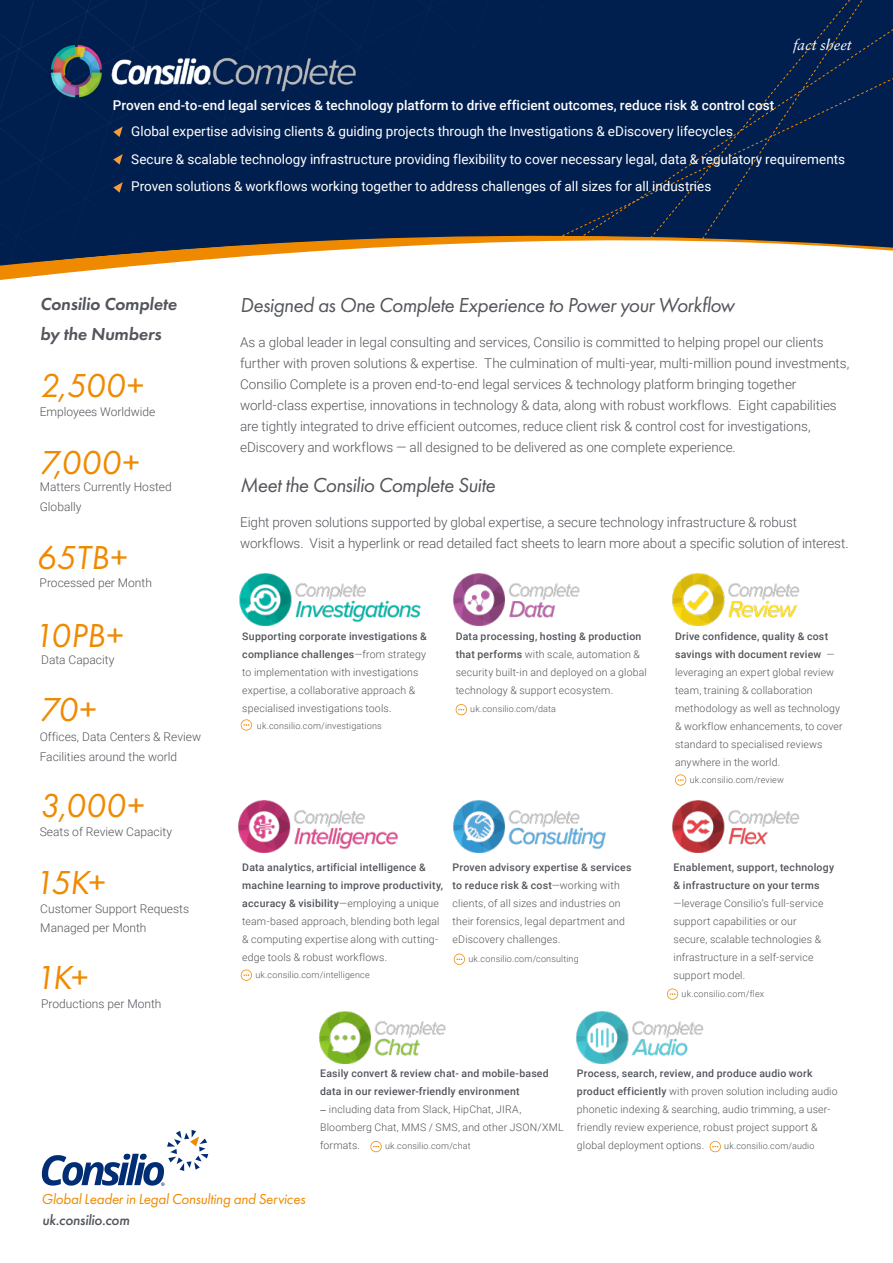
<style>
.page{position:relative;width:893px;height:1263px;background:#fff}
.page>*{position:absolute;margin:0;border:0;box-sizing:border-box;transform-origin:0 0}
.t1{font:italic 34.5px "Futura PT";letter-spacing:.005em;color:#ef8a00}
.t2{font:italic 21px "Futura PT";letter-spacing:-.025em;color:#54565b}
.t3{font:italic 600 18px/30px "Futura PT";letter-spacing:-.005em;color:#52555b}
.t4{font:italic 15px "Futura PT";letter-spacing:-.015em;color:#ef8a00}
.t5{font:italic 500 15px "Futura PT";letter-spacing:-.015em;color:#52555b}
.t6{font:italic 15px "Sabon LT Std";letter-spacing:-.01em;color:#fff}
.t7{font:300 13.5px/21px "Roboto";letter-spacing:-.005em;color:#52555b}
.t8{font:13.5px/27.8px "Roboto";color:#fff}
.t9{font:500 13.5px "Roboto";letter-spacing:.005em;color:#fff}
.t10{font:300 12px/19.5px "Roboto";color:#52555b}
.t11{font:300 10.5px/18px "Roboto";letter-spacing:.015em;color:#52555b}
.t12{font:500 10.5px/18px "Roboto";letter-spacing:.025em;color:#52555b}
.t13{font:300 9px "Roboto";letter-spacing:.02em;color:#54565b}
.t14{font:300 9px "Roboto";letter-spacing:.02em;color:#52555b}
.s1{font-weight:500}
.s2{font-family:"Proxima Nova";font-weight:400;font-style:italic}
.s3{color:#54565b}
</style>
<div class="page">
<div style="left:0;top:0;width:893px;height:265px;background:#001f4e"></div>
<svg style="left:584px;top:10px;width:309px;height:216px"></svg>
<svg style="left:113px;top:126px;width:10px;height:11px"></svg>
<svg style="left:113px;top:154px;width:10px;height:11px"></svg>
<svg style="left:113px;top:182px;width:10px;height:11px"></svg>
<svg style="left:42px;top:1130px;width:166px;height:56px"></svg>
<svg style="left:0;top:226px;width:893px;height:54px;fill:#fff"></svg>
<svg style="left:241px;top:719px;width:11px;height:12px"></svg>
<svg style="left:675px;top:774px;width:11px;height:12px"></svg>
<svg style="left:456px;top:704px;width:11px;height:11px"></svg>
<svg style="left:241px;top:969px;width:11px;height:12px"></svg>
<svg style="left:370px;top:1141px;width:12px;height:11px"></svg>
<svg style="left:710px;top:1141px;width:11px;height:11px"></svg>
<svg style="left:454px;top:954px;width:11px;height:11px"></svg>
<svg style="left:667px;top:988px;width:11px;height:12px"></svg>
<img style="left:41px;top:39px;width:315px;height:59px">
<img style="left:239px;top:573px;width:182px;height:52px">
<img style="left:453px;top:801px;width:153px;height:52px">
<img style="left:453px;top:573px;width:127px;height:52px">
<img style="left:672px;top:801px;width:128px;height:52px">
<img style="left:238px;top:801px;width:160px;height:52px">
<img style="left:672px;top:573px;width:128px;height:52px">
<img style="left:576px;top:1011px;width:128px;height:52px">
<img style="left:319px;top:1011px;width:127px;height:52px">
<h3 class="t6" style="left:793px;top:36px;width:60px">fact sheet</h3>
<p class="t9" style="left:113px;top:95px;width:663px">Proven end-to-end legal services &amp; technology platform to drive efficient outcomes, reduce risk &amp; control cost</p>
<p class="t8" style="left:131px;top:117px;width:716px">Global expertise advising clients &amp; guiding projects through the Investigations &amp; eDiscovery lifecycles<br>Secure &amp; scalable technology infrastructure providing flexibility to cover necessary legal, data &amp; regulatory requirements<br>Proven solutions &amp; workflows working together to address challenges of all sizes for all industries</p>
<h3 class="t3" style="left:40px;top:289px;width:138px">Consilio Complete by the Numbers</h3>
<h1 class="t1" style="left:40px;top:365px;width:105px">2,500+</h1>
<p class="t10" style="left:40px;top:401px;width:117px">Employees Worldwide</p>
<h1 class="t1" style="left:40px;top:442px;width:100px">7,000+</h1>
<p class="t10" style="left:40px;top:477px;width:134px">Matters Currently Hosted<br>Globally</p>
<h1 class="t1" style="left:37px;top:537px;width:91px">65TB+</h1>
<p class="t10" style="left:40px;top:573px;width:114px">Processed per Month</p>
<h1 class="t1" style="left:34px;top:615px;width:90px">10PB+</h1>
<p class="t10" style="left:41px;top:649px;width:75px">Data Capacity</p>
<h1 class="t1" style="left:40px;top:689px;width:57px">70+</h1>
<p class="t10" style="left:40px;top:727px;width:163px">Offices, Data Centers &amp; Review<br>Facilities around the world</p>
<h1 class="t1" style="left:40px;top:785px;width:105px">3,000+</h1>
<p class="t10" style="left:40px;top:821px;width:134px">Seats of Review Capacity</p>
<h1 class="t1" style="left:34px;top:862px;width:72px">15K+</h1>
<p class="t10" style="left:40px;top:898px;width:150px">Customer Support Requests<br>Managed per Month</p>
<h1 class="t1" style="left:35px;top:957px;width:53px">1K+</h1>
<p class="t10" style="left:41px;top:993px;width:122px">Productions per Month</p>
<h2 class="t2" style="left:240px;top:293px;width:496px">Designed as One Complete Experience to Power your Workflow</h2>
<p class="t7" style="left:240px;top:331px;width:611px">As a global leader in legal consulting and services, Consilio is committed to helping propel our clients further with proven solutions &amp; expertise. The culmination of multi-year, multi-million pound investments, Consilio Complete is a proven end-to-end legal services &amp; technology platform bringing together world-class expertise, innovations in technology &amp; data, along with robust workflows. Eight capabilities are tightly integrated to drive efficient outcomes, reduce client risk &amp; control cost for investigations, eDiscovery and workflows ― all designed to be delivered as one complete experience.</p>
<h2 class="t2" style="left:240px;top:473px;width:257px">Meet the Consilio Complete Suite</h2>
<p class="t7" style="left:240px;top:511px;width:610px">Eight proven solutions supported by global expertise, a secure technology infrastructure &amp; robust workflows. Visit a hyperlink or read detailed fact sheets to learn more about a specific solution of interest.</p>
<p class="t11" style="left:242px;top:627px;width:186px"><span class="s1">Supporting corporate investigations &amp; compliance challenges</span>—from strategy to implementation with investigations expertise, a collaborative approach &amp; specialised investigations tools.</p>
<p class="t14" style="left:257px;top:719px;width:126px">uk.consilio.com/investigations</p>
<p class="t11" style="left:456px;top:627px;width:193px"><span class="s1">Data processing, hosting &amp; production that performs</span> with scale, automation &amp; security built-in and deployed on a global technology &amp; support ecosystem.</p>
<p class="t14" style="left:470px;top:703px;width:87px">uk.consilio.com/data</p>
<p class="t11" style="left:675px;top:627px;width:169px"><span class="s1">Drive confidence, quality &amp; cost savings with document review</span> ― leveraging an expert global review team, training &amp; collaboration methodology as well as technology &amp; workflow enhancements, to cover standard to specialised reviews anywhere in the world.</p>
<p class="t13" style="left:690px;top:773px;width:96px">uk.consilio.com/review</p>
<p class="t11" style="left:242px;top:857px;width:202px"><span class="s1">Data analytics, artificial intelligence &amp; machine learning to improve productivity, accuracy &amp; visibility</span>—employing a unique team-based approach, blending both legal &amp; computing expertise along with cutting&shy;edge tools &amp; robust workflows.</p>
<p class="t13" style="left:255px;top:968px;width:116px">uk.consilio.com/intelligence</p>
<p class="t11" style="left:453px;top:857px;width:180px"><span class="s1">Proven advisory expertise &amp; services to reduce risk &amp; cost</span>—working with clients, of all sizes and industries on their forensics, legal department and eDiscovery challenges.</p>
<p class="t13" style="left:468px;top:953px;width:112px">uk.consilio.com/consulting</p>
<p class="t12" style="left:674px;top:857px;width:162px">Enablement, support, technology &amp; infrastructure on your terms</p>
<p class="t11" style="left:674px;top:893px;width:151px">—leverage Consilio’s full-service support capabilities or our secure, scalable technologies &amp; infrastructure in a self-service support model.</p>
<p class="t13" style="left:682px;top:987px;width:84px">uk.consilio.com/flex</p>
<p class="t11" style="left:320px;top:1064px;width:245px"><span class="s1">Easily convert &amp; review chat- and mobile-based data in our reviewer-friendly environment<br></span><span class="s2">―</span> including data from Slack, HipChat, JIRA, Bloomberg Chat, MMS / SMS, and other JSON/XML formats.</p>
<p class="t11" style="left:577px;top:1064px;width:262px"><span class="s1">Process, search, review, and produce audio work product efficiently</span> with proven solution including audio phonetic indexing &amp; searching, audio trimming, a user&shy;friendly review experience, robust project support &amp; global deployment options.</p>
<p class="t13" style="left:385px;top:1140px;width:87px">uk.consilio.com/chat</p>
<p class="t14" style="left:724px;top:1140px;width:92px"><span class="s3">uk.</span>consilio.com/<span class="s3">audio</span></p>
<h3 class="t4" style="left:41px;top:1190px;width:265px">Global Leader in Legal Consulting and Services</h3>
<h3 class="t5" style="left:42px;top:1211px;width:89px">uk.consilio.com</h3>
</div>
